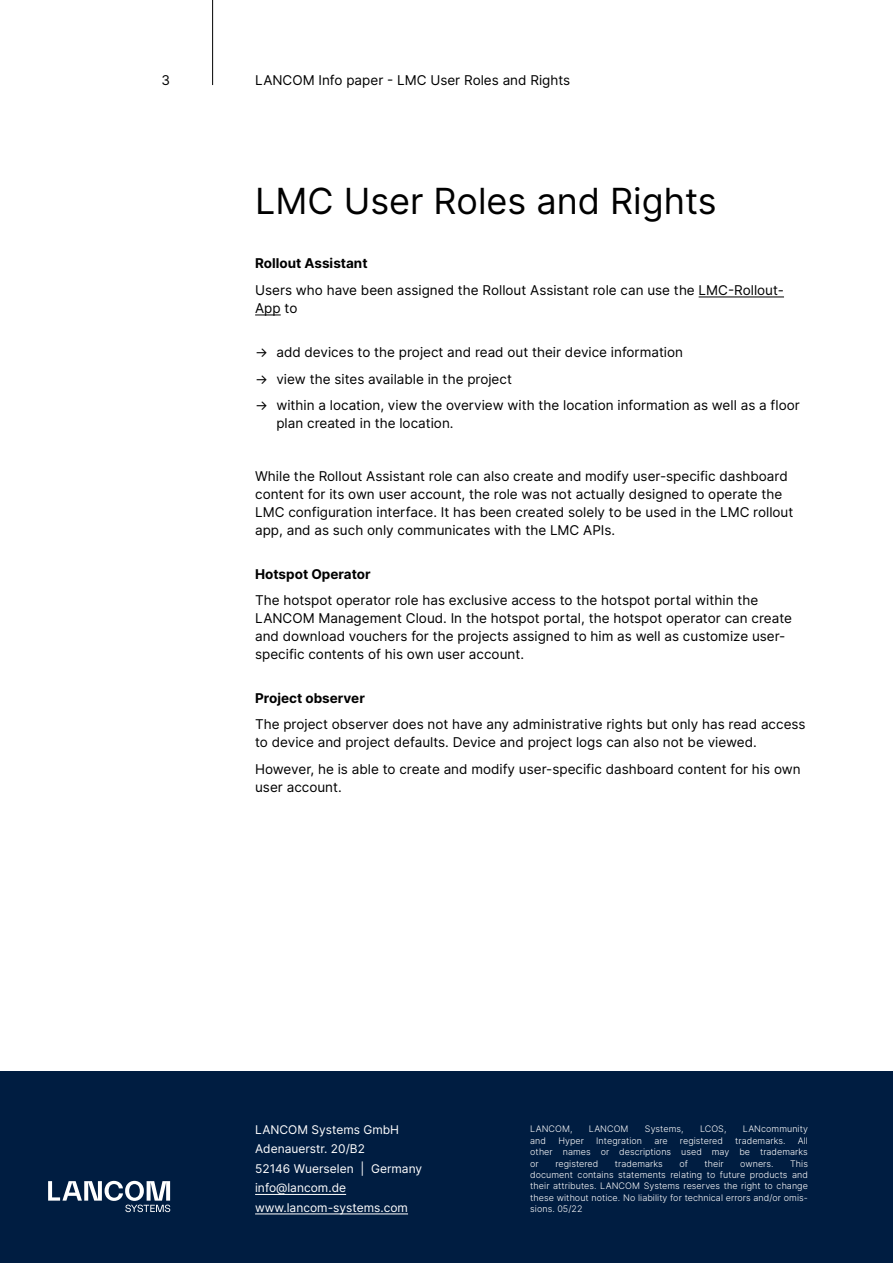
<style>
.page{position:relative;width:893px;height:1263px;background:#fff}
.page>*{position:absolute;margin:0;border:0;box-sizing:border-box;transform-origin:0 0}
.t1{font:36px "Inter";color:#000}
.t2{font:13.5px/18px "Inter";color:#000}
.t3{font:700 13.5px "Inter";color:#000}
.t4{font:12px/19.5px "Inter";color:#fff}
.t5{font:300 9px/11.4px "Inter";letter-spacing:.005em;color:#fff;text-align:justify}
</style>
<div class="page">
<div style="left:0;top:1071px;width:893px;height:192px;background:#001d41"></div>
<svg style="left:48px;top:1181px;width:122px;height:31px"></svg>
<hr style="left:212px;top:0;width:1px;height:85px;background:#000">
<hr style="left:255px;top:1194px;width:91px;height:1px;background:#fff">
<hr style="left:255px;top:1213px;width:153px;height:1px;background:#fff">
<hr style="left:699px;top:296px;width:85px;height:1px;background:#000">
<svg style="left:255px;top:314px;width:26px;height:1px"></svg>
<p class="t2" style="left:161px;top:71px;width:10px">3</p>
<p class="t2" style="left:255px;top:71px;width:317px">LANCOM Info paper - LMC User Roles and Rights</p>
<h1 class="t1" style="left:255px;top:175px;width:463px">LMC User Roles and Rights</h1>
<p class="t3" style="left:255px;top:253px;width:114px">Rollout Assistant</p>
<p class="t2" style="left:255px;top:280px;width:530px">Users who have been assigned the Rollout Assistant role can use the LMC-Rollout-<br>App to</p>
<p class="t2" style="left:255px;top:343px;width:429px">→ add devices to the project and read out their device information</p>
<p class="t2" style="left:255px;top:369px;width:258px">→ view the sites available in the project</p>
<p class="t2" style="left:276px;top:396px;width:525px;text-indent:-21px">→ within a location, view the overview with the location information as well as a floor plan created in the location.</p>
<p class="t2" style="left:255px;top:467px;width:540px">While the Rollout Assistant role can also create and modify user-specific dashboard content for its own user account, the role was not actually designed to operate the LMC configuration interface. It has been created solely to be used in the LMC rollout app, and as such only communicates with the LMC APIs.</p>
<p class="t3" style="left:255px;top:564px;width:117px">Hotspot Operator</p>
<p class="t2" style="left:255px;top:591px;width:538px">The hotspot operator role has exclusive access to the hotspot portal within the LANCOM Management Cloud. In the hotspot portal, the hotspot operator can create and download vouchers for the projects assigned to him as well as customize user&shy;specific contents of his own user account.</p>
<p class="t3" style="left:255px;top:688px;width:111px">Project observer</p>
<p class="t2" style="left:255px;top:715px;width:552px">The project observer does not have any administrative rights but only has read access to device and project defaults. Device and project logs can also not be viewed.</p>
<p class="t2" style="left:255px;top:759px;width:547px">However, he is able to create and modify user-specific dashboard content for his own user account.</p>
<p class="t4" style="left:255px;top:1119px;width:169px">LANCOM Systems GmbH<br>Adenauerstr. 20/B2<br>52146 Wuerselen | Germany info@lancom.de www.lancom-systems.com</p>
<p class="t5" style="left:530px;top:1123px;width:44px">LANCOM,</p>
<p class="t5" style="left:589px;top:1123px;width:41px">LANCOM</p>
<p class="t5" style="left:645px;top:1123px;width:40px">Systems,</p>
<p class="t5" style="left:700px;top:1123px;width:28px">LCOS,</p>
<p class="t5" style="left:743px;top:1123px;width:67px">LANcommunity</p>
<p class="t5" style="left:530px;top:1135px;width:17px">and</p>
<p class="t5" style="left:558px;top:1135px;width:27px">Hyper</p>
<p class="t5" style="left:596px;top:1135px;width:47px">Integration</p>
<p class="t5" style="left:654px;top:1135px;width:15px">are</p>
<p class="t5" style="left:680px;top:1135px;width:44px">registered</p>
<p class="t5" style="left:735px;top:1135px;width:52px">trademarks.</p>
<p class="t5" style="left:530px;top:1135px;width:279px;text-indent:268px">All other names or descriptions used may be trademarks or</p>
<p class="t5" style="left:555px;top:1157px;width:45px">registered</p>
<p class="t5" style="left:615px;top:1157px;width:49px">trademarks</p>
<p class="t5" style="left:679px;top:1157px;width:10px">of</p>
<p class="t5" style="left:704px;top:1157px;width:21px">their</p>
<p class="t5" style="left:740px;top:1157px;width:35px">owners.</p>
<p class="t5" style="left:530px;top:1157px;width:279px;text-indent:260px">This document contains statements relating to future products and their attributes. LANCOM Systems reserves the right to change these without notice. No liability for technical errors and/or omis&shy;sions. 05/22</p>
</div>
